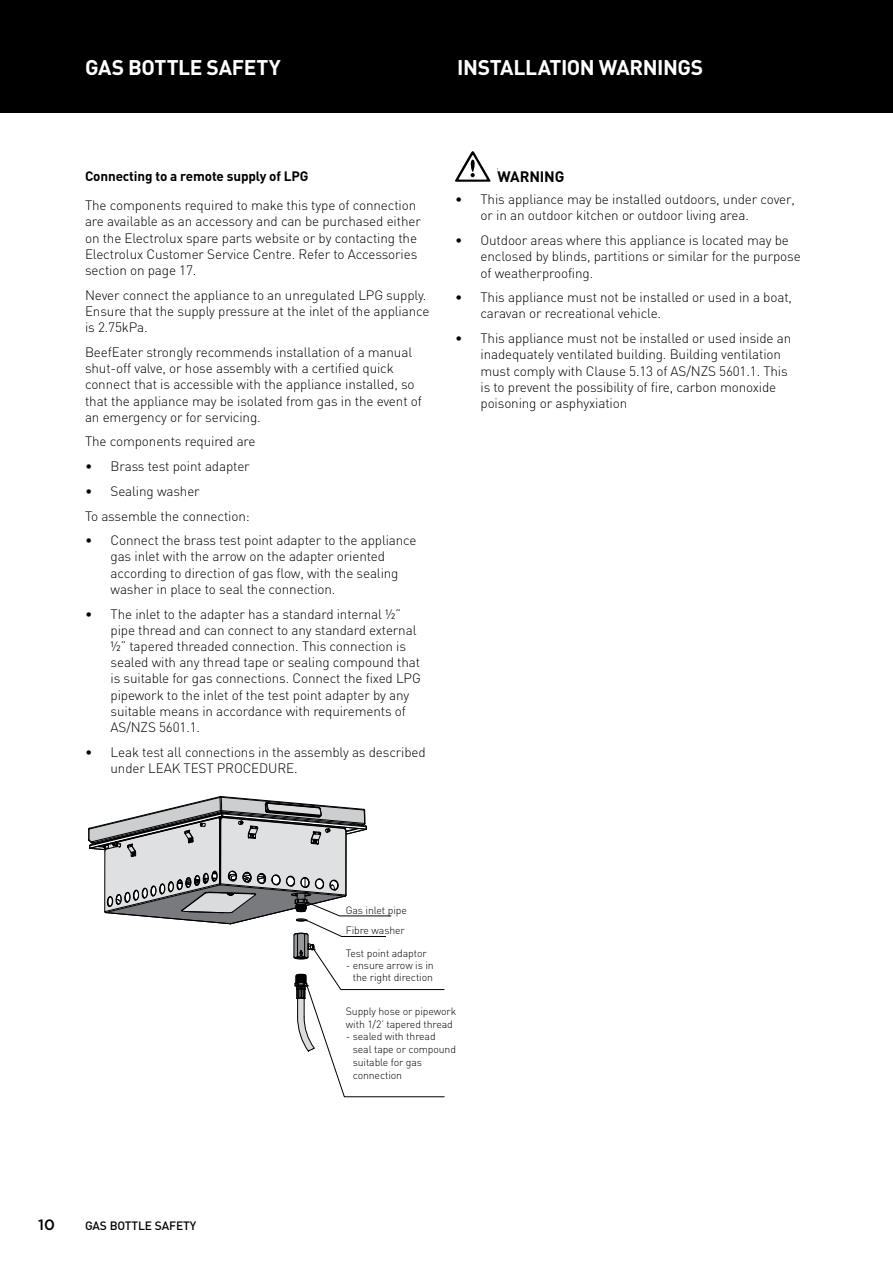
<style>
.page{position:relative;width:893px;height:1263px;background:#fff}
.page>*{position:absolute;margin:0;border:0;box-sizing:border-box;transform-origin:0 0}
.t1{font:700 21px "DIN";letter-spacing:-.02em;color:#fff}
.t2{font:18px "Westinghouse Gothic Bk";color:#000}
.t3{font:700 15px "DIN";letter-spacing:-.01em;color:#000}
.t4{font:500 15px "Gotham";color:#000}
.t5{font:300 13.5px/16.2px "DIN";letter-spacing:-.01em;color:#000}
.t6{font:700 13.5px "DIN";letter-spacing:-.01em;color:#000}
.t7{font:500 12px "DIN";letter-spacing:-.01em;color:#000}
.t8{font:300 10.5px/12.9px "DIN";letter-spacing:-.01em;color:#000}
</style>
<div class="page">
<div style="left:0;top:0;width:893px;height:113px;background:#000"></div>
<svg style="left:88px;top:796px;width:357px;height:301px"></svg>
<svg style="left:455px;top:151px;width:36px;height:31px"></svg>
<h1 class="t1" style="left:85px;top:54px;width:197px">GAS BOTTLE SAFETY</h1>
<h1 class="t1" style="left:457px;top:54px;width:247px">INSTALLATION WARNINGS</h1>
<p class="t6" style="left:85px;top:168px;width:225px">Connecting to a remote supply of LPG</p>
<p class="t5" style="left:85px;top:197px;width:337px">The components required to make this type of connection are available as an accessory and can be purchased either on the Electrolux spare parts website or by contacting the Electrolux Customer Service Centre. Refer to Accessories section on page 17.</p>
<p class="t5" style="left:85px;top:287px;width:346px">Never connect the appliance to an unregulated LPG supply.<br>Ensure that the supply pressure at the inlet of the appliance is 2.75kPa.</p>
<p class="t5" style="left:85px;top:344px;width:338px">BeefEater strongly recommends installation of a manual shut-off valve, or hose assembly with a certified quick connect that is accessible with the appliance installed, so that the appliance may be isolated from gas in the event of an emergency or for servicing.</p>
<p class="t5" style="left:85px;top:433px;width:172px">The components required are</p>
<p class="t5" style="left:85px;top:458px;width:166px">• Brass test point adapter</p>
<p class="t5" style="left:85px;top:478px;width:166px;line-height:24.8px">• Sealing washer<br>To assemble the connection:</p>
<p class="t5" style="left:111px;top:532px;width:308px;text-indent:-26px">• Connect the brass test point adapter to the appliance gas inlet with the arrow on the adapter oriented according to direction of gas flow, with the sealing washer in place to seal the connection.</p>
<p class="t5" style="left:111px;top:605px;width:312px;text-indent:-26px">• The inlet to the adapter has a standard internal ½” pipe thread and can connect to any standard external ½” tapered threaded connection. This connection is sealed with any thread tape or sealing compound that is suitable for gas connections. Connect the fixed LPG pipework to the inlet of the test point adapter by any suitable means in accordance with requirements of AS/NZS 5601. 1.</p>
<p class="t5" style="left:111px;top:744px;width:317px;text-indent:-26px">• Leak test all connections in the assembly as described under LEAK TEST PROCEDURE.</p>
<h2 class="t2" style="left:498px;top:165px;width:62px">WARNING</h2>
<p class="t5" style="left:480px;top:191px;width:316px;text-indent:-26px">• This appliance may be installed outdoors, under cover, or in an outdoor kitchen or outdoor living area.</p>
<p class="t5" style="left:480px;top:232px;width:322px;text-indent:-26px">• Outdoor areas where this appliance is located may be enclosed by blinds, partitions or similar for the purpose of weatherproofing.</p>
<p class="t5" style="left:480px;top:289px;width:313px;text-indent:-26px">• This appliance must not be installed or used in a boat, caravan or recreational vehicle.</p>
<p class="t5" style="left:480px;top:330px;width:312px;text-indent:-26px">• This appliance must not be installed or used inside an inadequately ventilated building. Building ventilation must comply with Clause 5. 13 of AS/NZS 5601. 1. This is to prevent the possibility of fire, carbon monoxide poisoning or asphyxiation</p>
<p class="t3" style="left:497px;top:166px;width:69px">WARNING</p>
<p class="t8" style="left:346px;top:899px;width:63px;line-height:20.5px">Gas inlet pipe<br>Fibre washer</p>
<p class="t8" style="left:346px;top:947px;width:82px">Test point adaptor</p>
<p class="t8" style="left:346px;top:959px;width:89px;line-height:12px;text-align:center">- ensure arrow is in the right direction</p>
<p class="t8" style="left:346px;top:1004px;width:112px">Supply hose or pipework with 1/2’ tapered thread</p>
<p class="t8" style="left:353px;top:1030px;width:105px;text-indent:-7px">- sealed with thread seal tape or compound suitable for gas connection</p>
<p class="t4" style="left:38px;top:1215px;width:18px">10</p>
<p class="t7" style="left:85px;top:1218px;width:113px">GAS BOTTLE SAFETY</p>
</div>
